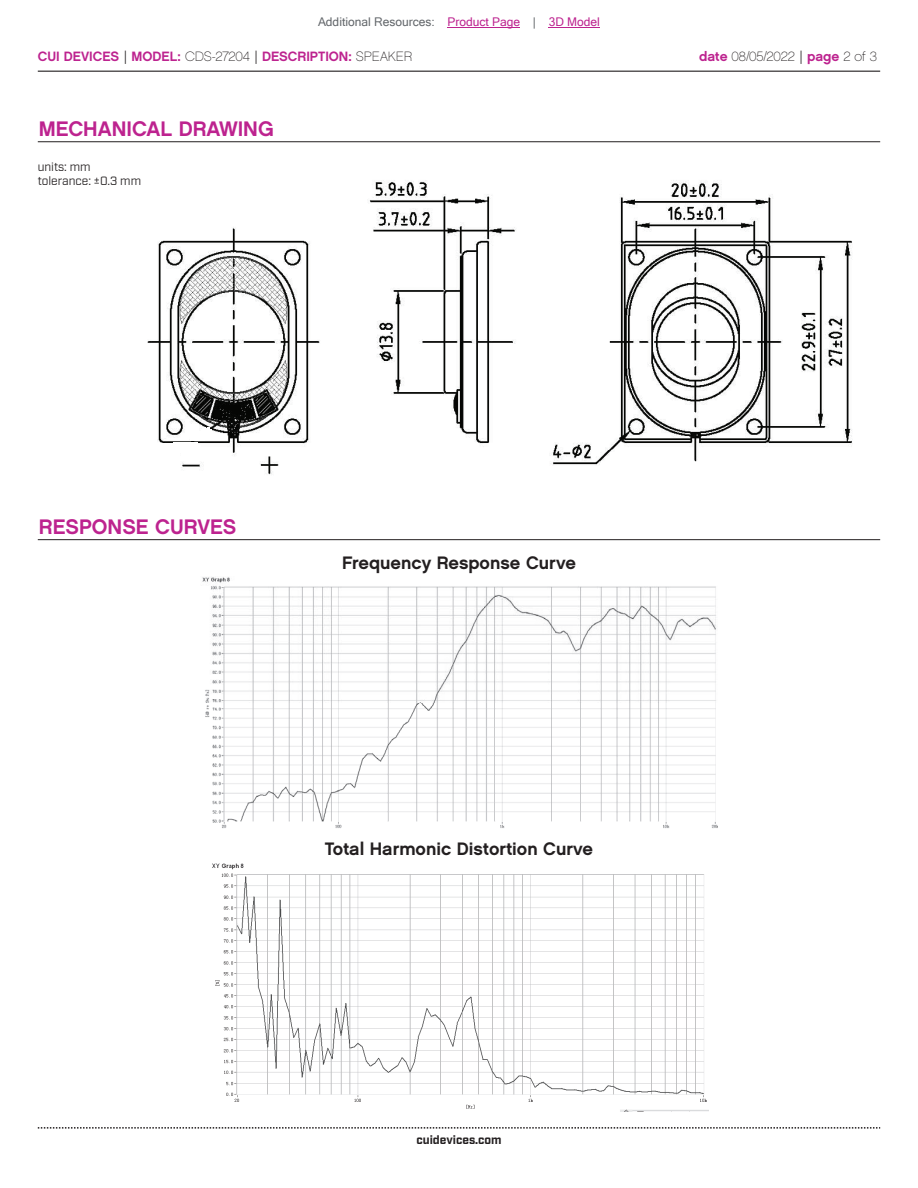
<style>
.page{position:relative;width:918px;height:1188px;background:#fff}
.page>*{position:absolute;margin:0;border:0;box-sizing:border-box;transform-origin:0 0}
.t1{font:21px "Chalet New York Nineteen Sixty";color:#bd238f}
.t2{font:18px "Chalet New York Nineteen Sixty";color:#231f20}
.t3{font:13.5px "Chalet New York Nineteen Sixty";color:#bd238f}
.t4{font:13.5px "Chalet Paris Nineteen Sixty";letter-spacing:-.005em;color:#231f20}
.t5{font:12px "Microsoft Sans Serif";color:#63676b}
.t6{font:12px/14.4px "Industry";color:#231f20}
.t7{font:700 12px "Industry";color:#231f20}
.s1{color:#bd238f}
.s2{font-family:"Industry";color:#231f20}
.s3{font-family:"Chalet Paris Nineteen Sixty";color:#231f20}
.s4{font-family:"Chalet New York Nineteen Sixty";color:#bd238f}
.s5{font-family:"Industry"}
</style>
<div class="page">
<hr style="left:38px;top:71px;width:842px;height:1px;background:#231f20">
<svg style="left:38px;top:1127px;width:842px;height:2px"></svg>
<hr style="left:38px;top:141px;width:842px;height:1px;background:#231f20">
<img style="left:147px;top:180px;width:705px;height:295px">
<div style="left:54px;top:443px;width:126px;height:44px;background:#fff"></div>
<div style="left:173px;top:442px;width:24px;height:6px;background:#fff"></div>
<div style="left:160px;top:445px;width:41px;height:8px;background:#fff"></div>
<div style="left:190px;top:431px;width:14px;height:10px;background:#fff"></div>
<hr style="left:203px;top:431px;width:10px;height:4px;background:#fff">
<div style="left:202px;top:430px;width:10px;height:8px;background:#fff"></div>
<svg style="left:203px;top:427px;width:9px;height:3px"></svg>
<img style="left:202px;top:577px;width:516px;height:251px">
<hr style="left:38px;top:539px;width:842px;height:1px;background:#231f20">
<img style="left:212px;top:863px;width:496px;height:249px">
<hr style="left:448px;top:27px;width:72px;height:1px;background:#bd238f">
<hr style="left:549px;top:27px;width:51px;height:1px;background:#bd238f">
<p class="t5" style="left:318px;top:15px;width:283px">Additional Resources: <span class="s1">Product Page</span> | <span class="s1">3D Model</span></p>
<p class="t3" style="left:38px;top:47px;width:376px">CUI DEVICES <span class="s2">|</span> MODEL: <span class="s3">CDS-27204</span> <span class="s2">|</span> DESCRIPTION: <span class="s3">SPEAKER</span></p>
<p class="t4" style="left:699px;top:48px;width:179px"><span class="s4">date</span> 08/05/2022 <span class="s5">|</span> <span class="s4">page</span> 2 of 3</p>
<p class="t1" style="left:39px;top:115px;width:236px">MECHANICAL DRAWING</p>
<p class="t6" style="left:38px;top:160px;width:105px">units: mm tolerance: ±0.3 mm</p>
<p class="t1" style="left:39px;top:513px;width:199px">RESPONSE CURVES</p>
<p class="t2" style="left:342px;top:551px;width:235px">Frequency Response Curve</p>
<p class="t2" style="left:325px;top:837px;width:270px">Total Harmonic Distortion Curve</p>
<p class="t7" style="left:416px;top:1132px;width:87px">cuidevices.com</p>
</div>
